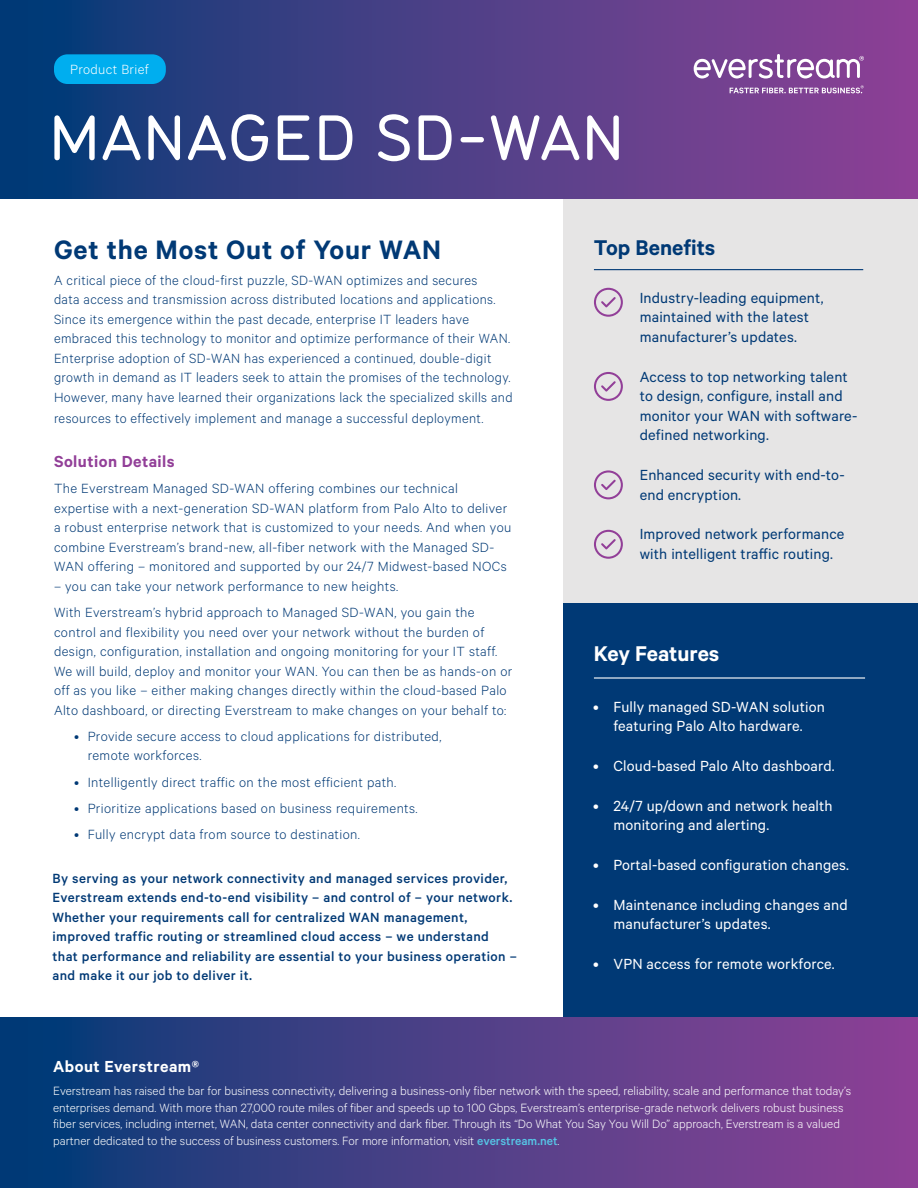
<style>
.page{position:relative;width:918px;height:1188px;background:#fff}
.page>*{position:absolute;margin:0;border:0;box-sizing:border-box;transform-origin:0 0}
.t1{font:500 63px "Typ 1451 Std";color:#fff}
.t2{font:600 30px "Calibre";letter-spacing:.025em;color:#003975}
.t3{font:600 24px "Calibre";color:#003975}
.t4{font:600 24px "Calibre";letter-spacing:-.005em;color:#fff}
.t5{font:600 18px "Calibre";letter-spacing:.025em;color:#fff}
.t6{font:600 18px "Calibre";letter-spacing:.025em;color:#923f98}
.t7{font:16.5px/19.5px "Calibre";letter-spacing:.01em;color:#003975}
.t8{font:16.5px/19.5px "Calibre";letter-spacing:.01em;color:#fff}
.t9{font:300 15px/19.5px "Calibre";letter-spacing:.025em;color:#003975}
.t10{font:500 15px/19.5px "Calibre";letter-spacing:.025em;color:#003975}
.t11{font:300 15px "Calibre";letter-spacing:.025em;color:#fff}
.t12{font:300 13.5px/16.5px "Calibre";color:#fff}
.s1{font-weight:500;color:#56c6e6}
</style>
<div class="page">
<div style="left:564px;top:199px;width:354px;height:422px;background:#e6e5e5"></div>
<div style="left:564px;top:603px;width:354px;height:549px;background:#003975"></div>
<div style="left:0;top:0;width:918px;height:199px;background:linear-gradient(to right,#053c77,#934297)"></div>
<svg style="left:694px;top:54px;width:170px;height:25px"></svg>
<svg style="left:730px;top:85px;width:134px;height:8px"></svg>
<div style="left:54px;top:54px;width:112px;height:30px;background:#00aeef;border-radius:13px"></div>
<hr style="left:594px;top:269px;width:269px;height:1px;background:#003975">
<svg style="left:594px;top:288px;width:29px;height:29px"></svg>
<svg style="left:594px;top:372px;width:29px;height:29px"></svg>
<svg style="left:594px;top:470px;width:29px;height:29px"></svg>
<hr style="left:594px;top:677px;width:271px;height:2px;background:#fff">
<div style="left:0;top:1017px;width:918px;height:171px;background:linear-gradient(to right,#053c77,#934297)"></div>
<svg style="left:594px;top:530px;width:29px;height:29px"></svg>
<p class="t11" style="left:70px;top:61px;width:80px">Product Brief</p>
<h1 class="t1" style="left:49px;top:95px;width:577px">MANAGED SD-WAN</h1>
<h2 class="t2" style="left:54px;top:232px;width:389px">Get the Most Out of Your WAN</h2>
<h3 class="t3" style="left:594px;top:233px;width:123px">Top Benefits</h3>
<p class="t9" style="left:54px;top:270px;width:460px">A critical piece of the cloud-first puzzle, SD-WAN optimizes and secures<br>data access and transmission across distributed locations and applications.<br>Since its emergence within the past decade, enterprise IT leaders have embraced this technology to monitor and optimize performance of their WAN.<br>Enterprise adoption of SD-WAN has experienced a continued, double-digit growth in demand as IT leaders seek to attain the promises of the technology.<br>However, many have learned their organizations lack the specialized skills and</p>
<p class="t9" style="left:54px;top:408px;width:431px">resources to effectively implement and manage a successful deployment.</p>
<p class="t6" style="left:54px;top:451px;width:122px">Solution Details</p>
<p class="t9" style="left:54px;top:478px;width:459px">The Everstream Managed SD-WAN offering combines our technical expertise with a next-generation SD-WAN platform from Palo Alto to deliver a robust enterprise network that is customized to your needs. And when you combine Everstream’s brand-new, all-fiber network with the Managed SD-WAN offering – monitored and supported by our 24/7 Midwest-based NOCs</p>
<p class="t9" style="left:54px;top:573px;width:422px;line-height:26.2px">– you can take your network performance to new heights.<br>With Everstream’s hybrid approach to Managed SD-WAN, you gain the</p>
<p class="t9" style="left:54px;top:622px;width:460px">control and flexibility you need over your network without the burden of design, configuration, installation and ongoing monitoring for your IT staff.<br>We will build, deploy and monitor your WAN. You can then be as hands-on or off as you like – either making changes directly within the cloud-based Palo Alto dashboard, or directing Everstream to make changes on your behalf to:</p>
<p class="t9" style="left:88px;top:726px;width:355px;text-indent:-14px">• Provide secure access to cloud applications for distributed, remote workforces.</p>
<p class="t9" style="left:74px;top:772px;width:324px">• Intelligently direct traffic on the most efficient path.</p>
<p class="t9" style="left:74px;top:798px;width:345px">• Prioritize applications based on business requirements.</p>
<p class="t9" style="left:74px;top:824px;width:287px">• Fully encrypt data from source to destination.</p>
<p class="t7" style="left:640px;top:288px;width:185px">Industry-leading equipment, maintained with the latest manufacturer’s updates.</p>
<p class="t7" style="left:640px;top:366px;width:219px">Access to top networking talent to design, configure, install and monitor your WAN with software&shy;defined networking.</p>
<p class="t7" style="left:640px;top:465px;width:207px">Enhanced security with end-to&shy;end encryption.</p>
<p class="t7" style="left:640px;top:524px;width:206px">Improved network performance with intelligent traffic routing.</p>
<h3 class="t4" style="left:594px;top:639px;width:127px">Key Features</h3>
<p class="t8" style="left:593px;top:696px;width:233px;text-align:center">• Fully managed SD-WAN solution featuring Palo Alto hardware.</p>
<p class="t8" style="left:593px;top:755px;width:243px">• Cloud-based Palo Alto dashboard.</p>
<p class="t8" style="left:613px;top:795px;width:221px;text-indent:-20px">• 24/7 up/down and network health monitoring and alerting.</p>
<p class="t8" style="left:593px;top:854px;width:257px">• Portal-based configuration changes.</p>
<p class="t8" style="left:613px;top:894px;width:236px;text-indent:-20px">• Maintenance including changes and manufacturer’s updates.</p>
<p class="t8" style="left:593px;top:953px;width:243px">• VPN access for remote workforce.</p>
<p class="t10" style="left:52px;top:868px;width:466px">By serving as your network connectivity and managed services provider, Everstream extends end-to-end visibility – and control of – your network.<br>Whether your requirements call for centralized WAN management, improved traffic routing or streamlined cloud access – we understand that performance and reliability are essential to your business operation – and make it our job to deliver it.</p>
<p class="t5" style="left:53px;top:1056px;width:147px">About Everstream®</p>
<p class="t12" style="left:53px;top:1082px;width:799px">Everstream has raised the bar for business connectivity, delivering a business-only fiber network with the speed, reliability, scale and performance that today’s enterprises demand. With more than 27,000 route miles of fiber and speeds up to 100 Gbps, Everstream’s enterprise-grade network delivers robust business fiber services, including internet, WAN, data center connectivity and dark fiber. Through its “Do What You Say You Will Do” approach, Everstream is a valued partner dedicated to the success of business customers. For more information, visit <span class="s1">everstream.net</span>.</p>
</div>
